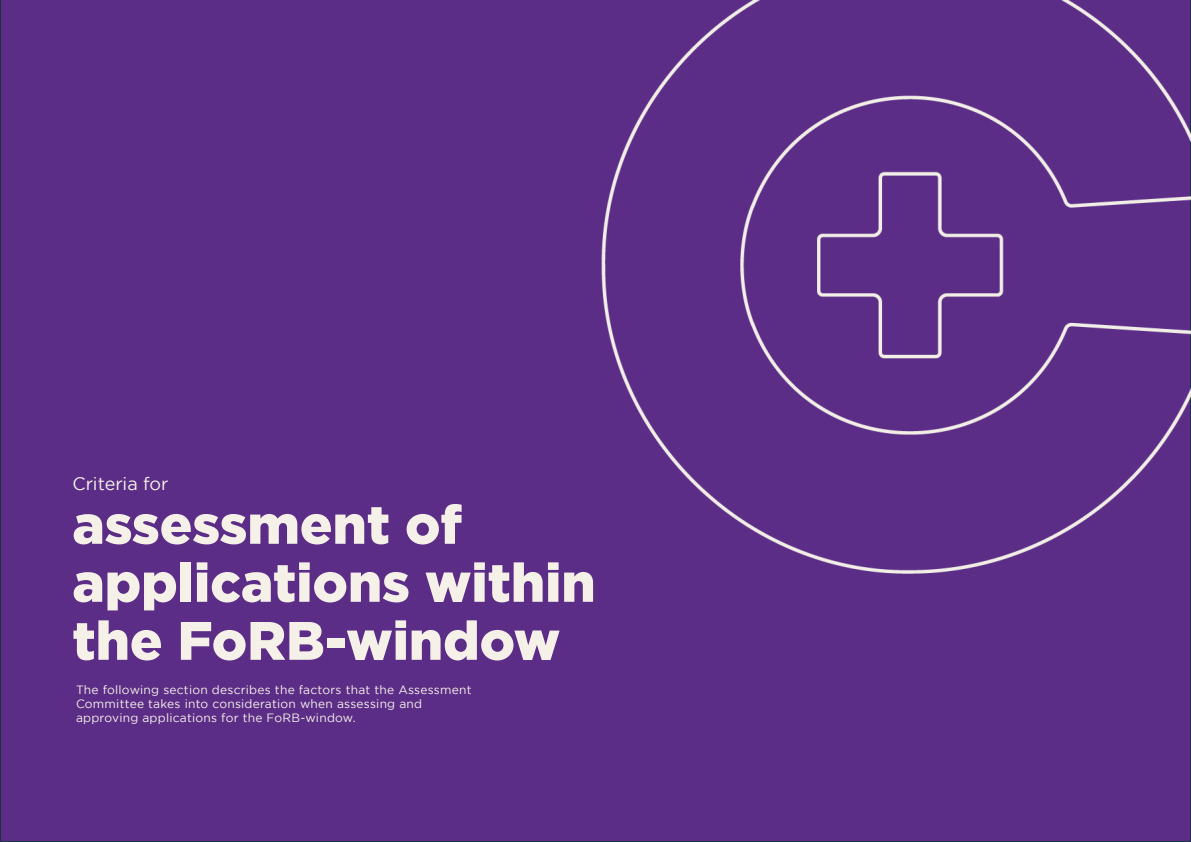
<style>
.page{position:relative;width:1191px;height:842px;background:#5c2d86}
.page>*{position:absolute;margin:0;border:0;box-sizing:border-box;transform-origin:0 0}
.t1{font:900 54px/58px "Gotham";color:#f5f1e9}
.t2{font:18px "Gotham";color:#f5f1e9}
.t3{font:12px/14px "Gotham";letter-spacing:.02em;color:#f5f1e9}
</style>
<div class="page">
<div style="left:593px;top:0;width:598px;height:578px;background:#5c2d86"></div>
<h2 class="t2" style="left:72px;top:473px;width:98px">Criteria for</h2>
<h1 class="t1" style="left:72px;top:494px;width:525px">assessment of applications within the FoRB-window</h1>
<p class="t3" style="left:76px;top:683px;width:397px">The following section describes the factors that the Assessment<br>Committee takes into consideration when assessing and approving applications for the FoRB-window.</p>
</div>
